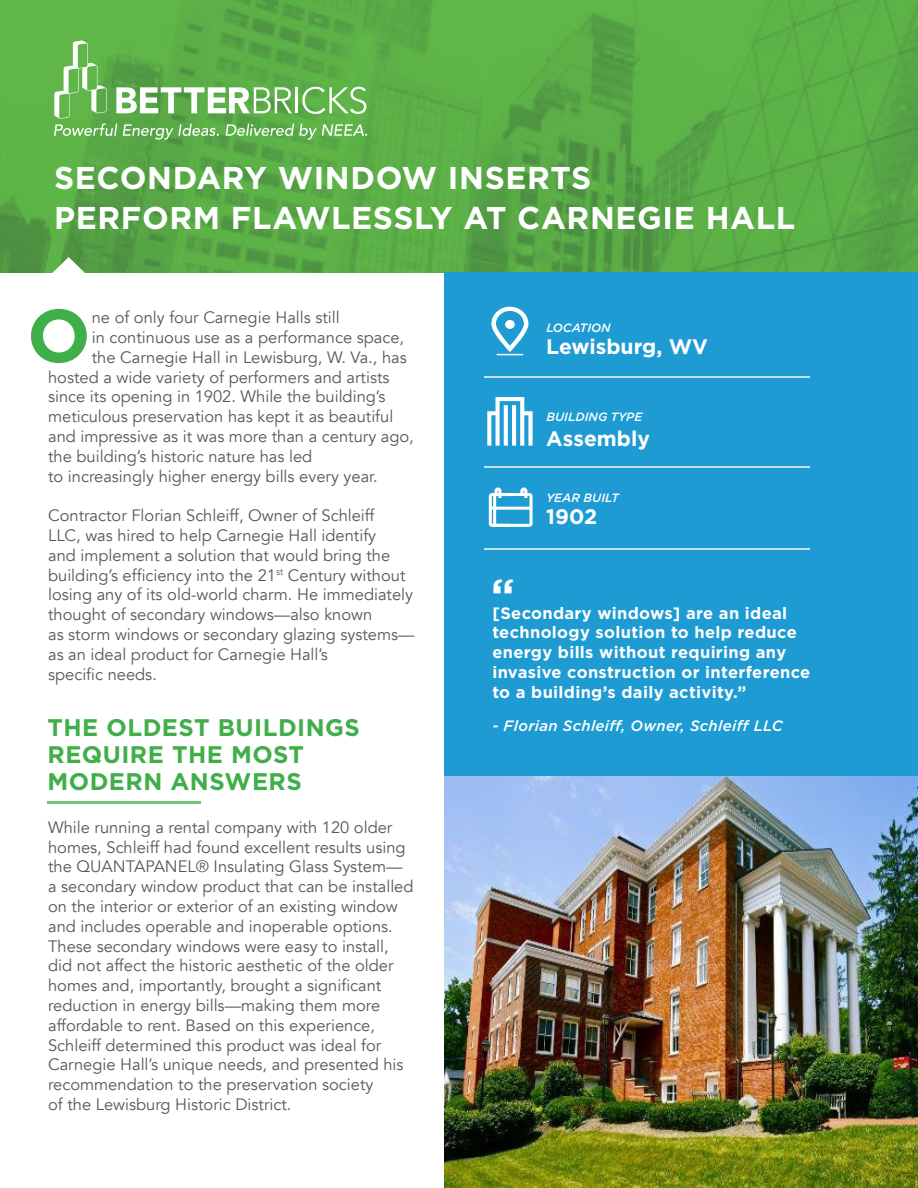
<style>
.page{position:relative;width:918px;height:1188px;background:#fff}
.page>*{position:absolute;margin:0;border:0;box-sizing:border-box;transform-origin:0 0}
.t1{font:700 75px "Gotham";color:#40ae49}
.t2{font:700 43.5px "Gotham";color:#fff}
.t3{font:700 31.5px "Gotham";letter-spacing:.02em;color:#fff}
.t4{font:700 24px/27px "Gotham";letter-spacing:.02em;color:#40ae49}
.t5{font:700 21px "Gotham";color:#fff}
.t6{font:700 21px "Gotham";color:#fff}
.t7{font:16.5px/19.8px "Avenir";color:#57585a}
.t8{font:700 16.5px/19.8px "Gotham";letter-spacing:.02em;color:#fff}
.t9{font:italic 500 15px "Gotham";letter-spacing:.02em;color:#fff}
.t10{font:italic 500 12px "Gotham";color:#fff}
</style>
<div class="page">
<img style="left:445px;top:775px;width:473px;height:413px">
<hr style="left:48px;top:801px;width:153px;height:3px;background:#40ae49">
<img style="left:0;top:0;width:918px;height:272px">
<svg style="left:46px;top:257px;width:45px;height:16px"></svg>
<svg style="left:54px;top:40px;width:313px;height:100px;background:#72b861"></svg>
<div style="left:445px;top:272px;width:473px;height:503px;background:#1e9bd3"></div>
<svg style="left:487px;top:397px;width:46px;height:49px"></svg>
<hr style="left:484px;top:377px;width:326px;height:1px;background:#fff">
<hr style="left:484px;top:548px;width:326px;height:2px;background:#fff">
<hr style="left:484px;top:466px;width:326px;height:2px;background:#fff">
<svg style="left:491px;top:307px;width:37px;height:48px"></svg>
<svg style="left:488px;top:487px;width:45px;height:40px"></svg>
<p class="t3" style="left:54px;top:157px;width:539px">SECONDARY WINDOW INSERTS</p>
<p class="t3" style="left:54px;top:197px;width:743px">PERFORM FLAWLESSLY AT CARNEGIE HALL</p>
<p class="t1" style="left:27px;top:286px;width:65px">O</p>
<p class="t7" style="left:92px;top:308px;width:250px">ne of only four Carnegie Halls still</p>
<p class="t7" style="left:92px;top:328px;width:314px">in continuous use as a performance space,</p>
<p class="t7" style="left:92px;top:348px;width:317px">the Carnegie Hall in Lewisburg, W. Va., has</p>
<p class="t7" style="left:48px;top:367px;width:343px">hosted a wide variety of performers and artists</p>
<p class="t7" style="left:48px;top:387px;width:339px">since its opening in 1902. While the building’s</p>
<p class="t7" style="left:48px;top:407px;width:347px">meticulous preservation has kept it as beautiful</p>
<p class="t7" style="left:48px;top:427px;width:367px">and impressive as it was more than a century ago,</p>
<p class="t7" style="left:48px;top:447px;width:266px">the building’s historic nature has led</p>
<p class="t7" style="left:48px;top:466px;width:331px">to increasingly higher energy bills every year.</p>
<p class="t7" style="left:48px;top:506px;width:367px">Contractor Florian Schleiff, Owner of Schleiff<br>LLC, was hired to help Carnegie Hall identify<br>and implement a solution that would bring the building’s efficiency into the 21<sup>st</sup> Century without losing any of its old-world charm. He immediately thought of secondary windows—also known</p>
<p class="t7" style="left:48px;top:625px;width:368px">as storm windows or secondary glazing systems—</p>
<p class="t7" style="left:48px;top:645px;width:281px">as an ideal product for Carnegie Hall’s</p>
<p class="t7" style="left:48px;top:664px;width:110px">specific needs.</p>
<p class="t10" style="left:546px;top:319px;width:66px">LOCATION</p>
<p class="t5" style="left:546px;top:332px;width:163px">Lewisburg, WV</p>
<p class="t10" style="left:546px;top:409px;width:97px">BUILDING TYPE</p>
<p class="t6" style="left:546px;top:426px;width:105px">Assembly</p>
<p class="t10" style="left:546px;top:490px;width:74px">YEAR BUILT</p>
<p class="t2" style="left:491px;top:565px;width:25px">“</p>
<p class="t5" style="left:546px;top:502px;width:52px">1902</p>
<p class="t8" style="left:492px;top:603px;width:320px">[Secondary windows] are an ideal technology solution to help reduce energy bills without requiring any invasive construction or interference</p>
<p class="t8" style="left:492px;top:682px;width:256px">to a building’s daily activity.”</p>
<p class="t4" style="left:48px;top:714px;width:314px">THE OLDEST BUILDINGS</p>
<p class="t9" style="left:492px;top:716px;width:292px">- Florian Schleiff, Owner, Schleiff LLC</p>
<p class="t4" style="left:48px;top:741px;width:258px">REQUIRE THE MOST<br>MODERN ANSWERS</p>
<p class="t7" style="left:48px;top:817px;width:359px">While running a rental company with 120 older homes, Schleiff had found excellent results using the QUANTAPANEL® Insulating Glass System—</p>
<p class="t7" style="left:48px;top:877px;width:367px">a secondary window product that can be installed on the interior or exterior of an existing window and includes operable and inoperable options.<br>These secondary windows were easy to install, did not affect the historic aesthetic of the older homes and, importantly, brought a significant reduction in energy bills—making them more affordable to rent. Based on this experience, Schleiff determined this product was ideal for Carnegie Hall’s unique needs, and presented his recommendation to the preservation society</p>
<p class="t7" style="left:48px;top:1095px;width:245px">of the Lewisburg Historic District.</p>
</div>
